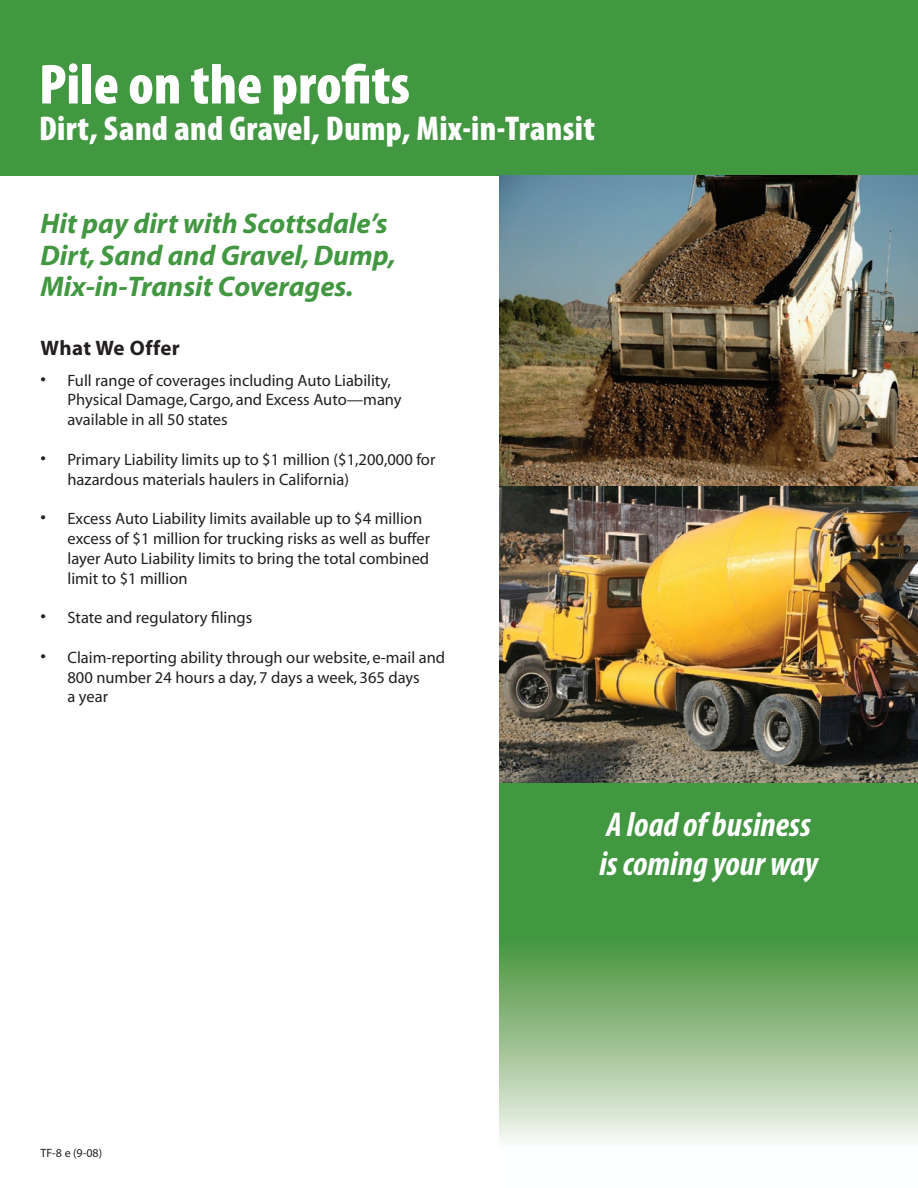
<style>
.page{position:relative;width:918px;height:1188px;background:#fff}
.page>*{position:absolute;margin:0;border:0;box-sizing:border-box;transform-origin:0 0}
.t1{font:900 condensed 57px "Myriad Pro";color:#fff}
.t2{font:900 condensed 34.5px "Myriad Pro";letter-spacing:.01em;color:#fff}
.bottom_text{font:italic 700 condensed 34.5px/39px "Myriad Pro";color:#fff}
.t3{font:italic 700 28.5px/31.5px "Myriad";color:#429741}
.t4{font:700 21px "Myriad";letter-spacing:.015em;color:#231f20}
.bullets{font:16.5px/19.8px "Myriad";color:#231f20}
.date{font:12px "Myriad";color:#231f20}
.s1{font-size:19.5px}
</style>
<div class="page">
<svg style="left:500px;top:783px;width:418px;height:358px;background:#74af6e"></svg>
<div style="left:0;top:0;width:918px;height:176px;background:#429741"></div>
<img style="left:500px;top:176px;width:418px;height:607px">
<p class="t1" style="left:39px;top:48px;width:372px">Pile on the profits</p>
<p class="t2" style="left:39px;top:106px;width:557px">Dirt, Sand and Gravel, Dump, Mix-in-Transit</p>
<p class="t3" style="left:40px;top:209px;width:357px">Hit pay dirt with Scottsdale’s<br>Dirt, Sand and Gravel, Dump,<br>Mix-in-Transit Coverages.</p>
<p class="t4" style="left:40px;top:338px;width:141px">What We Offer</p>
<p class="bullets" style="left:68px;top:371px;width:336px;text-indent:-27px"><span class="s1">•</span> Full range of coverages including Auto Liability,<br>Physical Damage, Cargo, and Excess Auto—many available in all 50 states</p>
<p class="bullets" style="left:68px;top:450px;width:369px;text-indent:-27px"><span class="s1">•</span> Primary Liability limits up to $1 million ($1,200,000 for hazardous materials haulers in California)</p>
<p class="bullets" style="left:68px;top:509px;width:364px;text-indent:-27px"><span class="s1">•</span> Excess Auto Liability limits available up to $4 million excess of $1 million for trucking risks as well as buffer layer Auto Liability limits to bring the total combined limit to $1 million</p>
<p class="bullets" style="left:40px;top:608px;width:213px"><span class="s1">•</span> State and regulatory filings</p>
<p class="bullets" style="left:68px;top:648px;width:379px;text-indent:-27px"><span class="s1">•</span> Claim-reporting ability through our website, e-mail and<br>800 number 24 hours a day, 7 days a week, 365 days<br>a year</p>
<p class="date" style="left:40px;top:1147px;width:63px">TF-8 e (9-08)</p>
<p class="bottom_text" style="left:599px;top:804px;width:220px">A load of business is coming your way</p>
</div>
